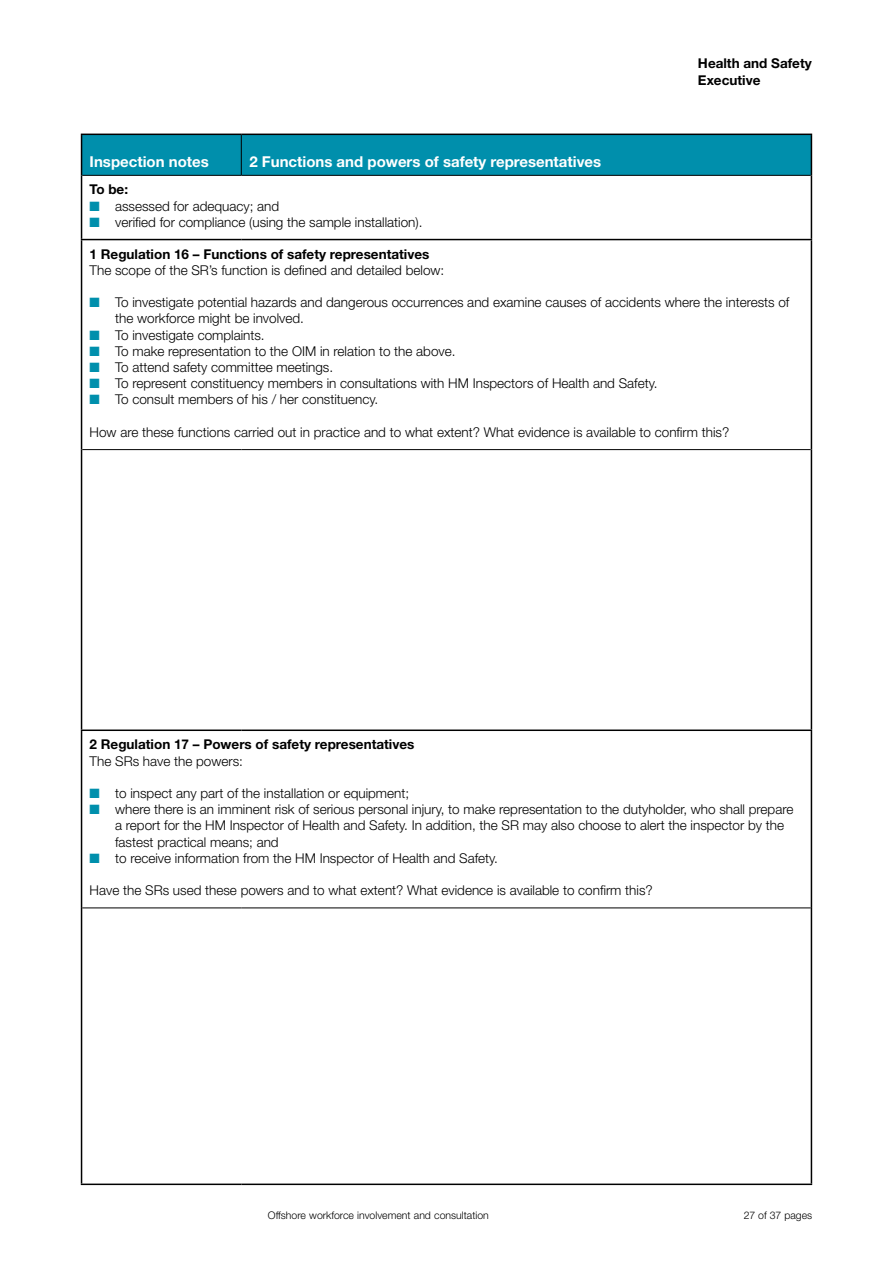
<style>
.page{position:relative;width:893px;height:1263px;background:#fff}
.page>*{position:absolute;margin:0;border:0;box-sizing:border-box;transform-origin:0 0}
.t1{font:700 15px "Helvetica Neue";color:#fff}
.bullet_9pt_unlocked{font:300 13.5px/16.2px "Helvetica Neue";color:#000}
.row_unlocked{font:300 13.5px "Helvetica Neue";color:#000}
.Row_BOLD_9pt{font:700 13.5px/16.5px "Helvetica Neue";color:#000}
.t2{font:300 10.5px "Helvetica Neue";color:#000}
.s1{color:#008fac}
</style>
<div class="page">
<div style="left:82px;top:135px;width:729px;height:40px;background:#008fac"></div>
<hr style="left:82px;top:449px;width:159px;height:1px;background:#000">
<hr style="left:241px;top:449px;width:570px;height:1px;background:#000">
<hr style="left:82px;top:907px;width:159px;height:1px;background:#000">
<hr style="left:241px;top:907px;width:570px;height:1px;background:#000">
<hr style="left:81px;top:175px;width:1px;height:64px;background:#000">
<hr style="left:811px;top:175px;width:1px;height:64px;background:#000">
<hr style="left:81px;top:450px;width:1px;height:279px;background:#000">
<hr style="left:811px;top:450px;width:1px;height:279px;background:#000">
<hr style="left:81px;top:908px;width:1px;height:275px;background:#000">
<hr style="left:811px;top:908px;width:1px;height:275px;background:#000">
<hr style="left:81px;top:239px;width:160px;height:1px;background:#000">
<hr style="left:81px;top:240px;width:1px;height:210px;background:#000">
<hr style="left:241px;top:239px;width:571px;height:1px;background:#000">
<hr style="left:811px;top:240px;width:1px;height:210px;background:#000">
<hr style="left:81px;top:729px;width:160px;height:2px;background:#000">
<hr style="left:81px;top:731px;width:1px;height:177px;background:#000">
<hr style="left:241px;top:729px;width:571px;height:2px;background:#000">
<hr style="left:811px;top:731px;width:1px;height:177px;background:#000">
<hr style="left:81px;top:1183px;width:160px;height:2px;background:#000">
<hr style="left:241px;top:1183px;width:571px;height:2px;background:#000">
<hr style="left:81px;top:134px;width:160px;height:1px;background:#000">
<hr style="left:81px;top:135px;width:1px;height:40px;background:#000">
<hr style="left:241px;top:134px;width:571px;height:1px;background:#000">
<hr style="left:811px;top:135px;width:1px;height:40px;background:#000">
<hr style="left:241px;top:135px;width:1px;height:40px;background:#000">
<hr style="left:82px;top:175px;width:159px;height:1px;background:#000">
<hr style="left:241px;top:175px;width:570px;height:1px;background:#000">
<p class="Row_BOLD_9pt" style="left:698px;top:55px;width:115px">Health and Safety<br>Executive</p>
<p class="t1" style="left:90px;top:152px;width:121px">Inspection notes</p>
<p class="t1" style="left:249px;top:152px;width:353px">2 Functions and powers of safety representatives</p>
<p class="Row_BOLD_9pt" style="left:90px;top:181px;width:40px">To be:</p>
<p class="bullet_9pt_unlocked" style="left:90px;top:197px;width:191px"><span class="s1">■</span> assessed for adequacy; and</p>
<p class="bullet_9pt_unlocked" style="left:90px;top:214px;width:334px"><span class="s1">■</span> verified for compliance (using the sample installation).</p>
<p class="Row_BOLD_9pt" style="left:90px;top:245px;width:341px">1 Regulation 16 – Functions of safety representatives</p>
<p class="row_unlocked" style="left:90px;top:262px;width:356px">The scope of the SR’s function is defined and detailed below:</p>
<p class="bullet_9pt_unlocked" style="left:115px;top:294px;width:676px;text-indent:-26px"><span class="s1">■</span> To investigate potential hazards and dangerous occurrences and examine causes of accidents where the interests of the workforce might be involved.</p>
<p class="bullet_9pt_unlocked" style="left:90px;top:326px;width:177px"><span class="s1">■</span> To investigate complaints.</p>
<p class="bullet_9pt_unlocked" style="left:90px;top:343px;width:367px"><span class="s1">■</span> To make representation to the OIM in relation to the above.</p>
<p class="bullet_9pt_unlocked" style="left:90px;top:359px;width:245px"><span class="s1">■</span> To attend safety committee meetings.</p>
<p class="bullet_9pt_unlocked" style="left:90px;top:375px;width:569px"><span class="s1">■</span> To represent constituency members in consultations with HM Inspectors of Health and Safety.</p>
<p class="bullet_9pt_unlocked" style="left:90px;top:391px;width:290px"><span class="s1">■</span> To consult members of his / her constituency.</p>
<p class="row_unlocked" style="left:90px;top:424px;width:641px">How are these functions carried out in practice and to what extent? What evidence is available to confirm this?</p>
<p class="Row_BOLD_9pt" style="left:90px;top:736px;width:326px">2 Regulation 17 – Powers of safety representatives</p>
<p class="row_unlocked" style="left:90px;top:752px;width:155px">The SRs have the powers:</p>
<p class="bullet_9pt_unlocked" style="left:90px;top:785px;width:321px"><span class="s1">■</span> to inspect any part of the installation or equipment;</p>
<p class="bullet_9pt_unlocked" style="left:115px;top:801px;width:680px;text-indent:-26px"><span class="s1">■</span> where there is an imminent risk of serious personal injury, to make representation to the dutyholder, who shall prepare a report for the HM Inspector of Health and Safety. In addition, the SR may also choose to alert the inspector by the fastest practical means; and</p>
<p class="bullet_9pt_unlocked" style="left:90px;top:849px;width:410px"><span class="s1">■</span> to receive information from the HM Inspector of Health and Safety.</p>
<p class="row_unlocked" style="left:90px;top:882px;width:565px">Have the SRs used these powers and to what extent? What evidence is available to confirm this?</p>
<p class="t2" style="left:268px;top:1209px;width:222px">Offshore workforce involvement and consultation</p>
<p class="t2" style="left:744px;top:1209px;width:70px">27 of 37 pages</p>
</div>
